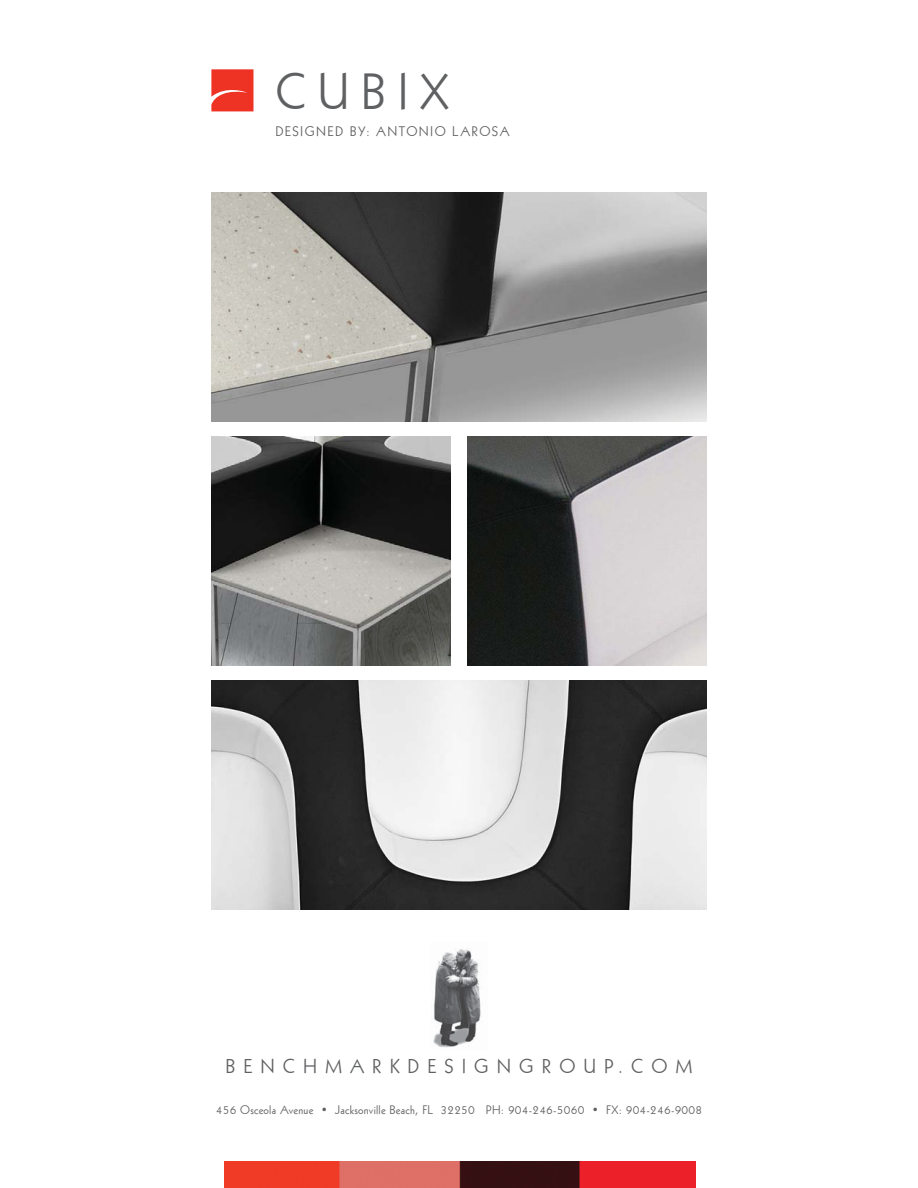
<style>
.page{position:relative;width:918px;height:1188px;background:#fff}
.page>*{position:absolute;margin:0;border:0;box-sizing:border-box;transform-origin:0 0}
.t1{font:49.5px "Geometric 231 BT Roman C";letter-spacing:.225em;color:#5f6062}
.t2{font:19.5px "Geometric 231 BT Roman C";letter-spacing:.41em;color:#5f6062}
.t3{font:13.5px "Geometric 231 BT Roman C";letter-spacing:.1em;color:#5f6062}
.t4{font:12px "Geometric 231 BT Roman C";letter-spacing:.02em;color:#5f6062}
</style>
<div class="page">
<img style="left:224px;top:1161px;width:471px;height:27px">
<img style="left:211px;top:192px;width:496px;height:229px">
<img style="left:211px;top:680px;width:496px;height:229px">
<img style="left:211px;top:436px;width:239px;height:229px">
<img style="left:468px;top:436px;width:239px;height:229px">
<svg style="left:211px;top:69px;width:42px;height:42px;background:#ef3f32"></svg>
<img style="left:433px;top:949px;width:48px;height:99px">
<h1 class="t1" style="left:275px;top:60px;width:175px">CUBIX</h1>
<p class="t3" style="left:275px;top:122px;width:236px">DESIGNED BY: ANTONIO LAROSA</p>
<h2 class="t2" style="left:225px;top:1054px;width:469px">BENCHMARKDESIGNGROUP.COM</h2>
<p class="t4" style="left:216px;top:1102px;width:488px">456 Osceola Avenue • Jacksonville Beach, FL 32250 PH: 904-246-5060 • FX: 904-246-9008</p>
</div>
